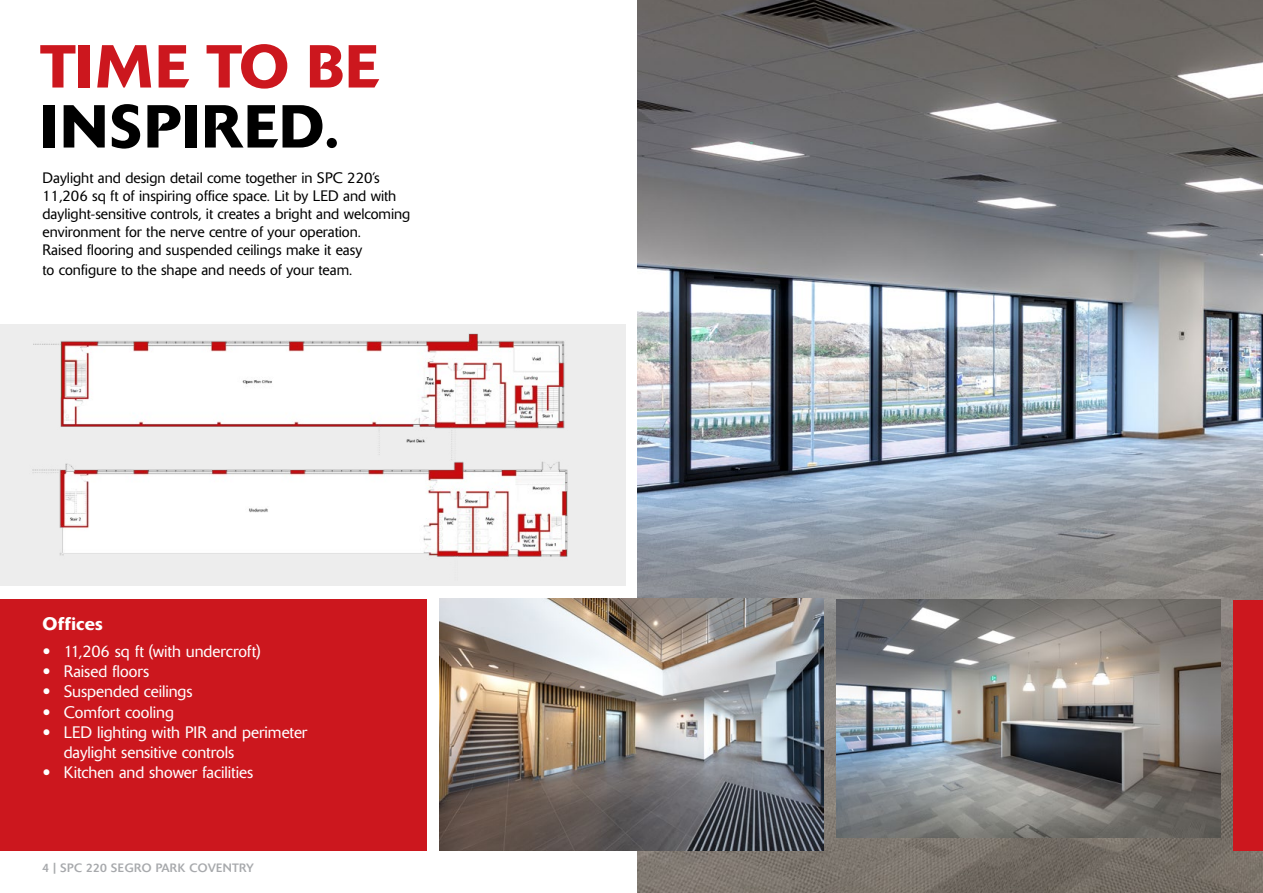
<style>
.page{position:relative;width:1263px;height:893px;background:#fff}
.page>*{position:absolute;margin:0;border:0;box-sizing:border-box;transform-origin:0 0}
.t1{font:500 60px "Delta BQ";letter-spacing:.02em;color:#000}
.t2{font:500 60px "Delta BQ";letter-spacing:.02em;color:#cc171e}
.t3{font:500 18px "Delta BQ";letter-spacing:.025em;color:#fff}
.t4{font:300 16.5px/20.2px "Delta BQ";color:#fff}
.t5{font:300 15px/18px "Delta BQ";color:#000}
.t6{font:12px "Delta BQ";letter-spacing:.02em;color:#a7a9ac}
.s1{font-family:"Avenir";font-weight:900}
</style>
<div class="page">
<img style="left:638px;top:0;width:625px;height:893px">
<img style="left:439px;top:599px;width:384px;height:251px">
<img style="left:836px;top:600px;width:384px;height:237px">
<div style="left:0;top:324px;width:625px;height:262px;background:#ededed"></div>
<img style="left:34px;top:333px;width:531px;height:127px">
<img style="left:32px;top:461px;width:536px;height:96px">
<div style="left:0;top:599px;width:427px;height:251px;background:#cc171e"></div>
<div style="left:1234px;top:600px;width:29px;height:250px;background:#cc171e"></div>
<h1 class="t2" style="left:40px;top:29px;width:340px">TIME TO BE</h1>
<h1 class="t1" style="left:40px;top:89px;width:300px">INSPIRED.</h1>
<p class="t5" style="left:43px;top:169px;width:369px">Daylight and design detail come together in SPC 220’s 11,206 sq ft of inspiring office space. Lit by LED and with daylight-sensitive controls, it creates a bright and welcoming environment for the nerve centre of your operation.<br>Raised flooring and suspended ceilings make it easy</p>
<p class="t5" style="left:43px;top:261px;width:311px">to configure to the shape and needs of your team.</p>
<p class="t3" style="left:43px;top:613px;width:62px">Offices</p>
<p class="t4" style="left:43px;top:641px;width:220px"><span class="s1">•</span> 11,206 sq ft (with undercroft)</p>
<p class="t4" style="left:43px;top:661px;width:108px"><span class="s1">•</span> Raised floors</p>
<p class="t4" style="left:43px;top:682px;width:152px"><span class="s1">•</span> Suspended ceilings</p>
<p class="t4" style="left:43px;top:702px;width:133px"><span class="s1">•</span> Comfort cooling</p>
<p class="t4" style="left:64px;top:722px;width:245px;text-indent:-21px"><span class="s1">•</span> LED lighting with PIR and perimeter daylight sensitive controls</p>
<p class="t4" style="left:43px;top:763px;width:212px"><span class="s1">•</span> Kitchen and shower facilities</p>
<p class="t6" style="left:43px;top:860px;width:213px">4 | SPC 220 SEGRO PARK COVENTRY</p>
</div>
